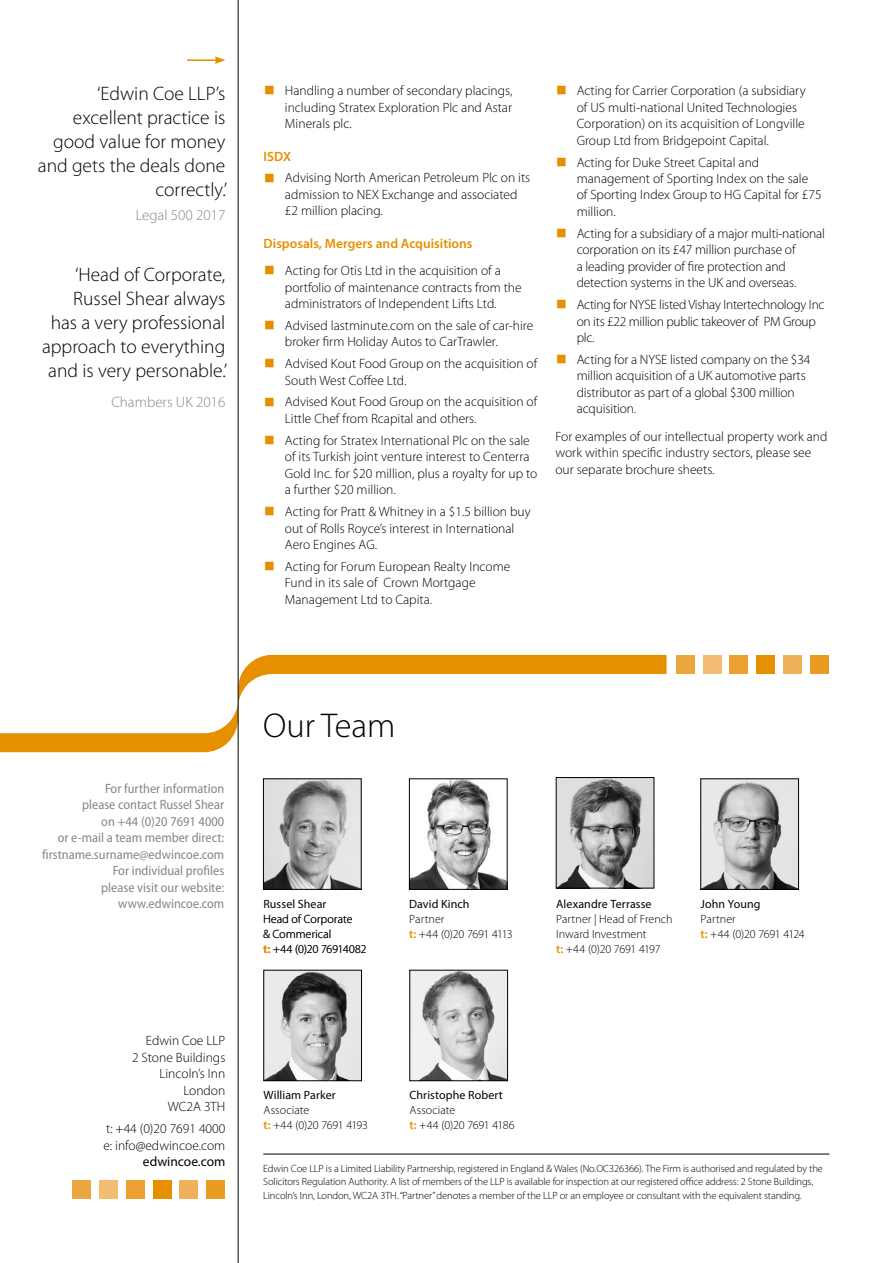
<style>
.page{position:relative;width:893px;height:1263px;background:#fff}
.page>*{position:absolute;margin:0;border:0;box-sizing:border-box;transform-origin:0 0}
.t1{font:300 34.5px "Myriad Pro";color:#000}
.t2{font:300 19.5px/24px "Myriad Pro";color:#000;text-align:right}
.t3{font:300 15px "Myriad Pro";color:#878787}
.t4{font:300 13.5px/16.5px "Myriad Pro";color:#000}
.t5{font:semi-condensed 13.5px/16.5px "Myriad Pro";color:#878787;text-align:right}
.t6{font:300 13.5px/16.5px "Myriad Pro";letter-spacing:-.02em;color:#000}
.t7{font:600 13.5px "Myriad Pro";color:#e69000}
.t8{font:13.5px "Myriad Pro";color:#000}
.t9{font:300 12px/15px "Myriad Pro";color:#000}
.t10{font:12px "Myriad Pro";letter-spacing:.01em;color:#000}
.t11{font:300 10.5px/13.5px "Myriad Pro";letter-spacing:-.01em;color:#000}
.s1{font-weight:600;color:#e69000}
</style>
<div class="page">
<div style="left:676px;top:655px;width:19px;height:19px;background:#eca63e"></div>
<div style="left:703px;top:655px;width:18px;height:19px;background:#f2bd72"></div>
<div style="left:729px;top:655px;width:19px;height:19px;background:#eba031"></div>
<div style="left:756px;top:655px;width:19px;height:19px;background:#e69000"></div>
<div style="left:783px;top:655px;width:19px;height:19px;background:#efb159"></div>
<div style="left:810px;top:655px;width:19px;height:19px;background:#e99b22"></div>
<svg style="left:0;top:655px;width:666px;height:97px"></svg>
<img style="left:558px;top:779px;width:94px;height:107px">
<div style="left:556px;top:777px;width:98px;height:111px;border:1px solid #000"></div>
<img style="left:265px;top:781px;width:94px;height:106px">
<div style="left:263px;top:779px;width:98px;height:110px;border:1px solid #000"></div>
<img style="left:411px;top:781px;width:94px;height:106px">
<div style="left:409px;top:779px;width:98px;height:110px;border:1px solid #000"></div>
<img style="left:266px;top:972px;width:94px;height:107px">
<div style="left:264px;top:970px;width:98px;height:111px;border:1px solid #000"></div>
<img style="left:703px;top:781px;width:94px;height:106px">
<div style="left:701px;top:779px;width:98px;height:110px;border:1px solid #000"></div>
<img style="left:412px;top:972px;width:94px;height:107px">
<div style="left:410px;top:970px;width:98px;height:111px;border:1px solid #000"></div>
<hr style="left:187px;top:59px;width:30px;height:2px;background:#e69000">
<svg style="left:215px;top:56px;width:10px;height:8px"></svg>
<hr style="left:238px;top:0;width:1px;height:1263px;background:#000">
<hr style="left:263px;top:1154px;width:566px;height:1px;background:#000">
<div style="left:72px;top:1180px;width:19px;height:19px;background:#eca63e"></div>
<div style="left:99px;top:1180px;width:19px;height:19px;background:#f2bd72"></div>
<div style="left:126px;top:1180px;width:19px;height:19px;background:#eba031"></div>
<div style="left:153px;top:1180px;width:19px;height:19px;background:#e69000"></div>
<div style="left:180px;top:1180px;width:18px;height:19px;background:#efb159"></div>
<div style="left:206px;top:1180px;width:19px;height:19px;background:#e99b22"></div>
<h2 class="t2" style="left:38px;top:81px;width:191px">‘Edwin Coe LLP’s excellent practice is good value for money and gets the deals done correctly.’</h2>
<p class="t3" style="left:136px;top:206px;width:91px">Legal 500 2017</p>
<h2 class="t2" style="left:42px;top:262px;width:187px">‘Head of Corporate,<br>Russel Shear always<br>has a very professional approach to everything and is very personable.’</h2>
<p class="t3" style="left:111px;top:393px;width:115px">Chambers UK 2016</p>
<p class="t4" style="left:285px;top:82px;width:229px;text-align:justify">Handling a number of secondary placings, including Stratex Exploration Plc and Astar Minerals plc.</p>
<p class="t7" style="left:264px;top:147px;width:29px">ISDX</p>
<p class="t4" style="left:285px;top:170px;width:247px">Advising North American Petroleum Plc on its admission to NEX Exchange and associated £2 million placing.</p>
<p class="t7" style="left:264px;top:235px;width:210px">Disposals, Mergers and Acquisitions</p>
<p class="t4" style="left:285px;top:262px;width:238px">Acting for Otis Ltd in the acquisition of a portfolio of maintenance contracts from the administrators of Independent Lifts Ltd.</p>
<p class="t4" style="left:285px;top:317px;width:250px">Advised lastminute.com on the sale of car-hire broker firm Holiday Autos to CarTrawler.</p>
<p class="t4" style="left:285px;top:355px;width:254px">Advised Kout Food Group on the acquisition of<br>South West Coffee Ltd.</p>
<p class="t4" style="left:285px;top:394px;width:254px">Advised Kout Food Group on the acquisition of<br>Little Chef from Rcapital and others.</p>
<p class="t4" style="left:285px;top:432px;width:254px">Acting for Stratex International Plc on the sale of its Turkish joint venture interest to Centerra Gold Inc. for $20 million, plus a royalty for up to a further $20 million.</p>
<p class="t4" style="left:285px;top:503px;width:247px">Acting for Pratt &amp; Whitney in a $1.5 billion buy out of Rolls Royce’s interest in International<br>Aero Engines AG.</p>
<p class="t4" style="left:285px;top:558px;width:227px">Acting for Forum European Realty Income<br>Fund in its sale of Crown Mortgage<br>Management Ltd to Capita.</p>
<p class="t4" style="left:577px;top:82px;width:230px">Acting for Carrier Corporation (a subsidiary of US multi-national United Technologies Corporation) on its acquisition of Longville Group Ltd from Bridgepoint Capital.</p>
<p class="t4" style="left:577px;top:154px;width:246px">Acting for Duke Street Capital and management of Sporting Index on the sale of Sporting Index Group to HG Capital for £75 million.</p>
<p class="t4" style="left:577px;top:225px;width:250px">Acting for a subsidiary of a major multi-national corporation on its £47 million purchase of<br>a leading provider of fire protection and detection systems in the UK and overseas.</p>
<p class="t6" style="left:577px;top:296px;width:249px">Acting for NYSE listed Vishay Intertechnology Inc on its £22 million public takeover of PM Group plc.</p>
<p class="t4" style="left:577px;top:351px;width:235px">Acting for a NYSE listed company on the $34 million acquisition of a UK automotive parts distributor as part of a global $300 million acquisition.</p>
<p class="t4" style="left:555px;top:428px;width:273px">For examples of our intellectual property work and work within specific industry sectors, please see our separate brochure sheets.</p>
<p class="t5" style="left:42px;top:780px;width:184px">For further information<br>please contact Russel Shear<br>on +44 (0)20 7691 4000<br>or e-mail a team member direct: firstname.surname@edwincoe.com<br>For individual profiles<br>please visit our website: www.edwincoe.com</p>
<p class="t4" style="left:132px;top:1032px;width:95px;text-align:right">Edwin Coe LLP<br>2 Stone Buildings<br>Lincoln’s Inn<br>London<br>WC2A 3TH</p>
<p class="t4" style="left:103px;top:1120px;width:124px">t: +44 (0)20 7691 4000 e: info@edwincoe.com</p>
<p class="t8" style="left:143px;top:1153px;width:84px">edwincoe.com</p>
<h1 class="t1" style="left:263px;top:704px;width:134px">Our Team</h1>
<p class="t10" style="left:263px;top:896px;width:65px">Russel Shear</p>
<p class="t10" style="left:409px;top:896px;width:62px">David Kinch</p>
<p class="t9" style="left:409px;top:911px;width:105px">Partner<br><span class="s1">t:</span> +44 (0)20 7691 4113</p>
<p class="t9" style="left:263px;top:911px;width:105px">Head of Corporate<br>&amp; Commerical<br><span class="s1">t:</span> +44 (0)20 76914082</p>
<p class="t10" style="left:556px;top:896px;width:97px">Alexandre Terrasse</p>
<p class="t9" style="left:556px;top:911px;width:118px">Partner | Head of French<br>Inward Investment<br><span class="s1">t:</span> +44 (0)20 7691 4197</p>
<p class="t10" style="left:701px;top:896px;width:62px">John Young</p>
<p class="t9" style="left:701px;top:911px;width:106px">Partner<br><span class="s1">t:</span> +44 (0)20 7691 4124</p>
<p class="t10" style="left:264px;top:1088px;width:74px">William Parker</p>
<p class="t9" style="left:264px;top:1103px;width:106px">Associate<br><span class="s1">t:</span> +44 (0)20 7691 4193</p>
<p class="t10" style="left:410px;top:1088px;width:95px">Christophe Robert</p>
<p class="t9" style="left:410px;top:1103px;width:107px">Associate<br><span class="s1">t:</span> +44 (0)20 7691 4186</p>
<p class="t11" style="left:263px;top:1161px;width:561px">Edwin Coe LLP is a Limited Liability Partnership, registered in England &amp; Wales (No.OC326366). The Firm is authorised and regulated by the<br>Solicitors Regulation Authority. A list of members of the LLP is available for inspection at our registered office address: 2 Stone Buildings,<br>Lincoln’s Inn, London, WC2A 3TH. “Partner” denotes a member of the LLP or an employee or consultant with the equivalent standing.</p>
</div>
